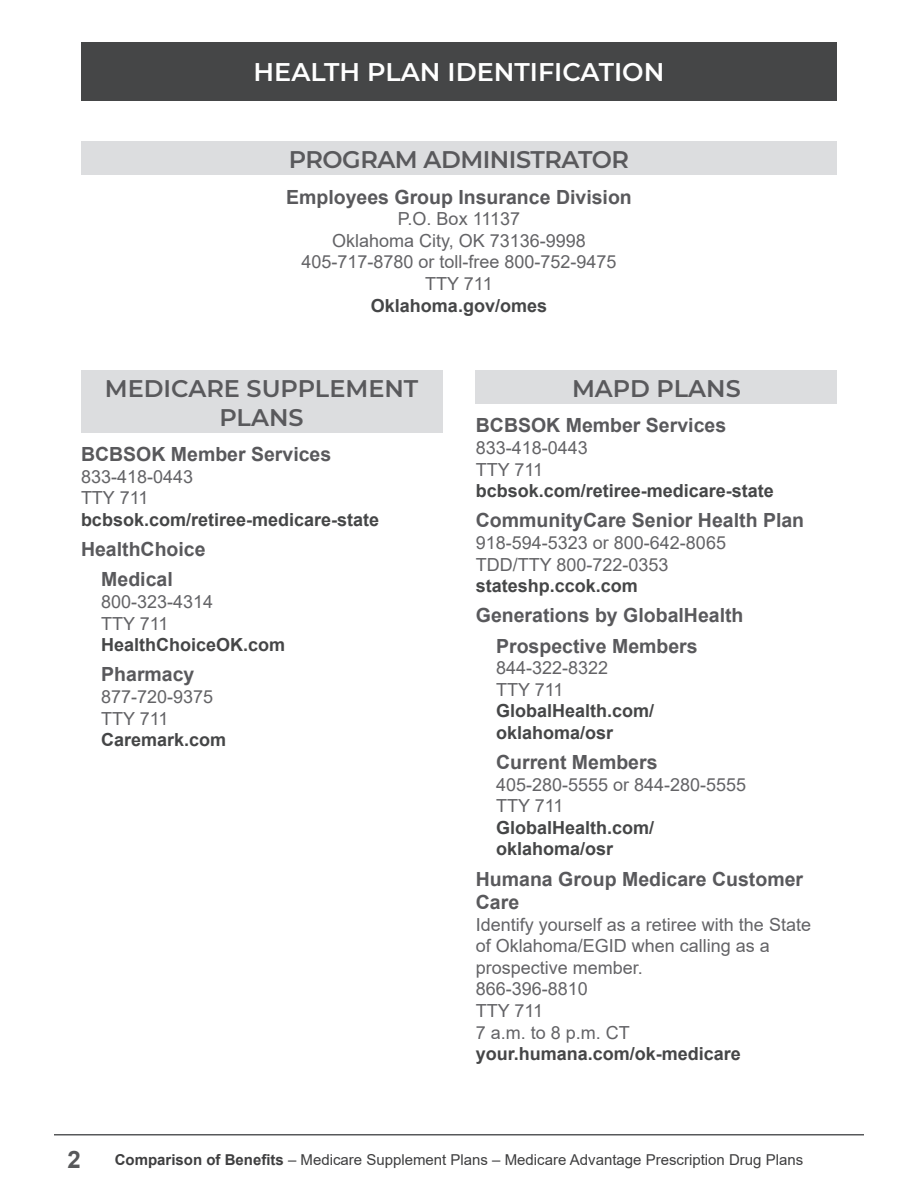
<style>
.page{position:relative;width:918px;height:1188px;background:#fff}
.page>*{position:absolute;margin:0;border:0;box-sizing:border-box;transform-origin:0 0}
._11sm-_H1__Main_Section_Headline-small{font:600 25.5px "Montserrat";color:#fff}
._41-Contacts-sections{font:600 24px/28.8px "Montserrat";letter-spacing:-.01em;color:#59595c;text-align:center}
.t1{font:700 24px "Arial";color:#57585a}
._42-Contacts-company_name{font:700 19.5px/23.4px "Arial";color:#59595c}
._43-Contacts-phone_number{font:18px/21.6px "Arial";color:#636366}
._44-Contacts-company_web{font:700 18px/21.6px "Arial";color:#454647}
._43-Contacts-phone_number-2{font:700 18px "Arial";color:#454647}
.t2{font:15px "Arial";color:#3e3e3f}
.s1{font-weight:700}
</style>
<div class="page">
<div style="left:81px;top:43px;width:756px;height:58px;background:#454647"></div>
<div style="left:81px;top:141px;width:756px;height:34px;background:#dcdddf"></div>
<div style="left:476px;top:370px;width:361px;height:34px;background:#dcdddf"></div>
<div style="left:81px;top:370px;width:361px;height:63px;background:#dcdddf"></div>
<hr style="left:54px;top:1134px;width:810px;height:2px;background:#57585a">
<p class="_11sm-_H1__Main_Section_Headline-small" style="left:254px;top:54px;width:412px">HEALTH PLAN IDENTIFICATION</p>
<p class="_41-Contacts-sections" style="left:289px;top:144px;width:342px">PROGRAM ADMINISTRATOR</p>
<p class="_42-Contacts-company_name" style="left:286px;top:185px;width:347px">Employees Group Insurance Division</p>
<p class="_43-Contacts-phone_number" style="left:398px;top:208px;width:124px">P.O. Box 11137</p>
<p class="_43-Contacts-phone_number" style="left:332px;top:229px;width:255px">Oklahoma City, OK 73136-9998</p>
<p class="_43-Contacts-phone_number" style="left:301px;top:251px;width:317px">405-717-8780 or toll-free 800-752-9475</p>
<p class="_43-Contacts-phone_number" style="left:425px;top:273px;width:69px">TTY 711</p>
<p class="_44-Contacts-company_web" style="left:371px;top:295px;width:178px">Oklahoma.gov/omes</p>
<p class="_41-Contacts-sections" style="left:105px;top:373px;width:315px">MEDICARE SUPPLEMENT<br>PLANS</p>
<p class="_42-Contacts-company_name" style="left:81px;top:443px;width:252px">BCBSOK Member Services</p>
<p class="_43-Contacts-phone_number" style="left:81px;top:466px;width:114px">833-418-0443</p>
<p class="_43-Contacts-phone_number" style="left:81px;top:487px;width:69px">TTY 711</p>
<p class="_43-Contacts-phone_number-2" style="left:81px;top:507px;width:300px">bcbsok.com/retiree-medicare-state</p>
<p class="_42-Contacts-company_name" style="left:81px;top:538px;width:126px">HealthChoice</p>
<p class="_42-Contacts-company_name" style="left:101px;top:568px;width:73px">Medical</p>
<p class="_43-Contacts-phone_number" style="left:101px;top:591px;width:114px">800-323-4314</p>
<p class="_43-Contacts-phone_number" style="left:101px;top:612px;width:69px">TTY 711</p>
<p class="_43-Contacts-phone_number-2" style="left:101px;top:632px;width:186px">HealthChoiceOK.com</p>
<p class="_42-Contacts-company_name" style="left:101px;top:663px;width:95px">Pharmacy</p>
<p class="_43-Contacts-phone_number" style="left:101px;top:686px;width:114px">877-720-9375</p>
<p class="_43-Contacts-phone_number" style="left:101px;top:707px;width:69px">TTY 711</p>
<p class="_43-Contacts-phone_number-2" style="left:101px;top:727px;width:127px">Caremark.com</p>
<p class="_41-Contacts-sections" style="left:572px;top:373px;width:170px">MAPD PLANS</p>
<p class="_42-Contacts-company_name" style="left:476px;top:414px;width:252px">BCBSOK Member Services</p>
<p class="_43-Contacts-phone_number" style="left:476px;top:437px;width:114px">833-418-0443</p>
<p class="_43-Contacts-phone_number" style="left:476px;top:458px;width:69px">TTY 711</p>
<p class="_44-Contacts-company_web" style="left:476px;top:480px;width:300px">bcbsok.com/retiree-medicare-state</p>
<p class="_42-Contacts-company_name" style="left:476px;top:509px;width:330px">CommunityCare Senior Health Plan</p>
<p class="_43-Contacts-phone_number" style="left:476px;top:532px;width:252px">918-594-5323 or 800-642-8065</p>
<p class="_43-Contacts-phone_number" style="left:476px;top:553px;width:194px">TDD/TTY 800-722-0353</p>
<p class="_43-Contacts-phone_number-2" style="left:476px;top:573px;width:164px">stateshp.ccok.com</p>
<p class="_42-Contacts-company_name" style="left:476px;top:604px;width:269px">Generations by GlobalHealth</p>
<p class="_42-Contacts-company_name" style="left:496px;top:634px;width:203px">Prospective Members</p>
<p class="_43-Contacts-phone_number" style="left:496px;top:657px;width:114px">844-322-8322</p>
<p class="_43-Contacts-phone_number" style="left:496px;top:678px;width:69px">TTY 711</p>
<p class="_44-Contacts-company_web" style="left:496px;top:700px;width:160px">GlobalHealth.com/ oklahoma/osr</p>
<p class="_42-Contacts-company_name" style="left:496px;top:751px;width:163px">Current Members</p>
<p class="_43-Contacts-phone_number" style="left:496px;top:773px;width:252px">405-280-5555 or 844-280-5555</p>
<p class="_43-Contacts-phone_number" style="left:496px;top:795px;width:69px">TTY 711</p>
<p class="_44-Contacts-company_web" style="left:496px;top:817px;width:160px">GlobalHealth.com/ oklahoma/osr</p>
<p class="_42-Contacts-company_name" style="left:476px;top:867px;width:329px">Humana Group Medicare Customer<br>Care</p>
<p class="_43-Contacts-phone_number" style="left:476px;top:913px;width:337px">Identify yourself as a retiree with the State of Oklahoma/EGID when calling as a prospective member.</p>
<p class="_43-Contacts-phone_number" style="left:476px;top:978px;width:114px">866-396-8810</p>
<p class="_43-Contacts-phone_number" style="left:476px;top:1000px;width:69px">TTY 711</p>
<p class="_43-Contacts-phone_number" style="left:476px;top:1021px;width:156px">7 a.m. to 8 p.m. CT</p>
<p class="_43-Contacts-phone_number-2" style="left:476px;top:1041px;width:267px">your.humana.com/ok-medicare</p>
<h2 class="t1" style="left:68px;top:1143px;width:15px">2</h2>
<p class="t2" style="left:115px;top:1150px;width:690px"><span class="s1">Comparison of Benefits</span> – Medicare Supplement Plans – Medicare Advantage Prescription Drug Plans</p>
</div>
